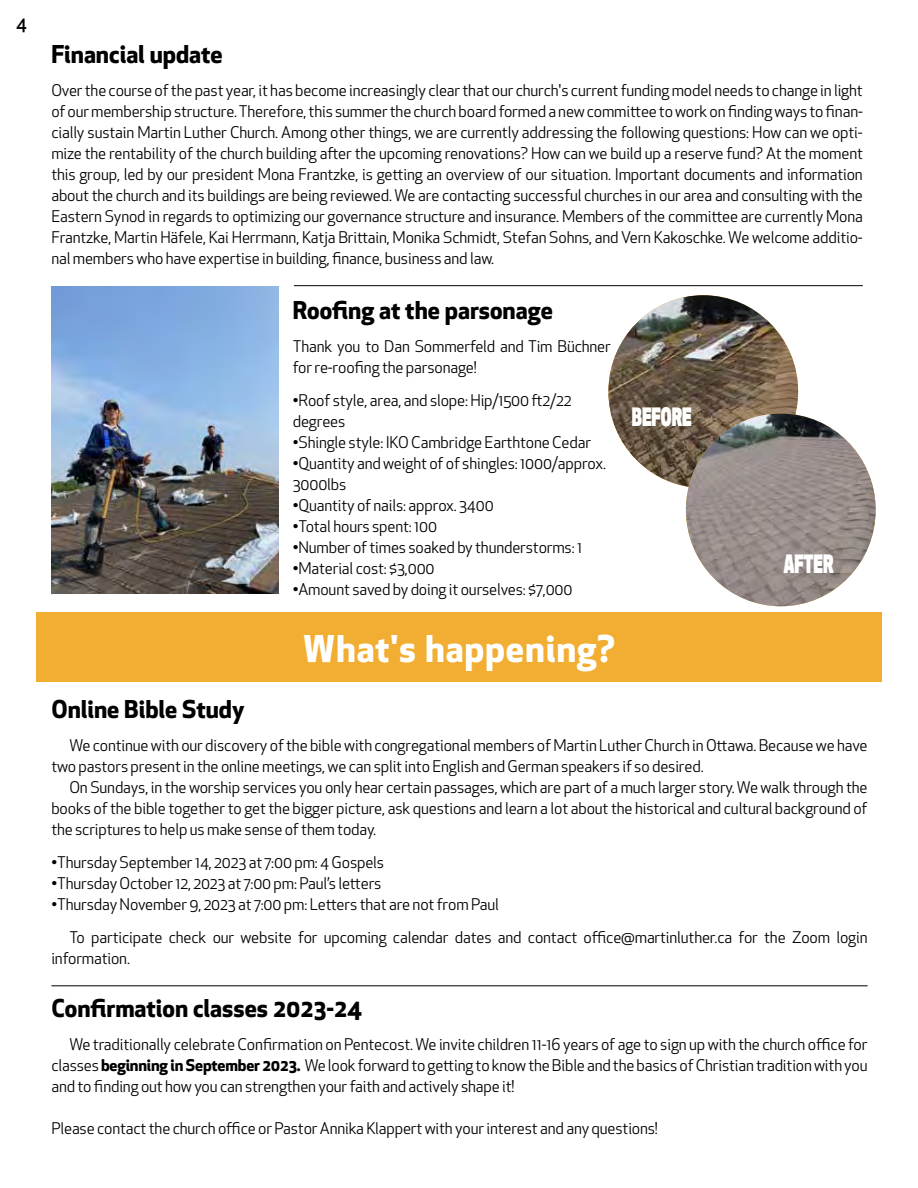
<style>
.page{position:relative;width:918px;height:1188px;background:#fff}
.page>*{position:absolute;margin:0;border:0;box-sizing:border-box;transform-origin:0 0}
.t1{font:700 36px "Apex New";letter-spacing:.025em;color:#fff}
.t2{font:900 24.75px "Apex New";color:#fff;scale:.67 1}
.t3{font:700 24px "Apex New";color:#000}
.t4{font:500 18px "Apex New";color:#000}
.t5{font:15.75px/21px "Apex New";letter-spacing:-.01em;color:#000}
.s1{font-weight:700}
</style>
<div class="page">
<hr style="left:51px;top:985px;width:817px;height:1px;background:#000">
<div style="left:36px;top:612px;width:846px;height:70px;background:#f2ae32"></div>
<hr style="left:294px;top:285px;width:569px;height:1px;background:#000">
<img style="left:51px;top:286px;width:228px;height:308px">
<img style="left:608px;top:295px;width:190px;height:192px">
<img style="left:686px;top:414px;width:190px;height:192px">
<p class="t4" style="left:16px;top:11px;width:12px">4</p>
<h3 class="t3" style="left:51px;top:37px;width:173px">Financial update</h3>
<p class="t5" style="left:51px;top:80px;width:813px;text-align:justify">Over the course of the past year, it has become increasingly clear that our church's current funding model needs to change in light of our membership structure. Therefore, this summer the church board formed a new committee to work on finding ways to finan&shy;cially sustain Martin Luther Church. Among other things, we are currently addressing the following questions: How can we opti&shy;mize the rentability of the church building after the upcoming renovations? How can we build up a reserve fund? At the moment this group, led by our president Mona Frantzke, is getting an overview of our situation. Important documents and information about the church and its buildings are being reviewed. We are contacting successful churches in our area and consulting with the Eastern Synod in regards to optimizing our governance structure and insurance. Members of the committee are currently Mona Frantzke, Martin Häfele, Kai Herrmann, Katja Brittain, Monika Schmidt, Stefan Sohns, and Vern Kakoschke. We welcome additio&shy;nal members who have expertise in building, finance, business and law.</p>
<h3 class="t3" style="left:293px;top:293px;width:262px">Roofing at the parsonage</h3>
<p class="t5" style="left:293px;top:336px;width:320px">Thank you to Dan Sommerfeld and Tim Büchner for re-roofing the parsonage!</p>
<p class="t5" style="left:293px;top:390px;width:280px">•Roof style, area, and slope: Hip/1500 ft2/22 degrees</p>
<p class="t5" style="left:293px;top:432px;width:300px">•Shingle style: IKO Cambridge Earthtone Cedar</p>
<p class="t5" style="left:293px;top:453px;width:315px">•Quantity and weight of of shingles: 1000/approx.<br>3000lbs</p>
<p class="t5" style="left:293px;top:495px;width:202px">•Quantity of nails: approx. 3400</p>
<p class="t5" style="left:293px;top:516px;width:146px">•Total hours spent: 100</p>
<p class="t5" style="left:293px;top:537px;width:291px">•Number of times soaked by thunderstorms: 1</p>
<p class="t5" style="left:293px;top:558px;width:143px">•Material cost: $3,000</p>
<p class="t5" style="left:293px;top:579px;width:281px">•Amount saved by doing it ourselves: $7,000</p>
<h2 class="t2" style="left:632px;top:401px;width:91px">BEFORE</h2>
<h2 class="t2" style="left:784px;top:547px;width:76px">AFTER</h2>
<h1 class="t1" style="left:303px;top:622px;width:313px">What's happening?</h1>
<h3 class="t3" style="left:51px;top:692px;width:195px">Online Bible Study</h3>
<p class="t5" style="left:51px;top:735px;width:818px;text-indent:18px">We continue with our discovery of the bible with congregational members of Martin Luther Church in Ottawa. Because we have two pastors present in the online meetings, we can split into English and German speakers if so desired.</p>
<p class="t5" style="left:51px;top:777px;width:818px;text-align:justify;text-indent:18px">On Sundays, in the worship services you only hear certain passages, which are part of a much larger story. We walk through the books of the bible together to get the bigger picture, ask questions and learn a lot about the historical and cultural background of the scriptures to help us make sense of them today.</p>
<p class="t5" style="left:51px;top:852px;width:334px">•Thursday September 14, 2023 at 7:00 pm: 4 Gospels</p>
<p class="t5" style="left:51px;top:873px;width:332px">•Thursday October 12, 2023 at 7:00 pm: Paul’s letters</p>
<p class="t5" style="left:69px;top:888px;width:800px;line-height:33px;text-indent:-18px">•Thursday November 9, 2023 at 7:00 pm: Letters that are not from Paul<br>To participate check our website for upcoming calendar dates and contact office@martinluther.ca for the Zoom login</p>
<p class="t5" style="left:51px;top:948px;width:80px">information.</p>
<h3 class="t3" style="left:51px;top:991px;width:313px">Confirmation classes 2023-24</h3>
<p class="t5" style="left:51px;top:1034px;width:818px;text-align:justify;text-indent:18px">We traditionally celebrate Confirmation on Pentecost. We invite children 11-16 years of age to sign up with the church office for classes <span class="s1">beginning in September 2023.</span> We look forward to getting to know the Bible and the basics of Christian tradition with you and to finding out how you can strengthen your faith and actively shape it!</p>
<p class="t5" style="left:51px;top:1118px;width:608px">Please contact the church office or Pastor Annika Klappert with your interest and any questions!</p>
</div>
